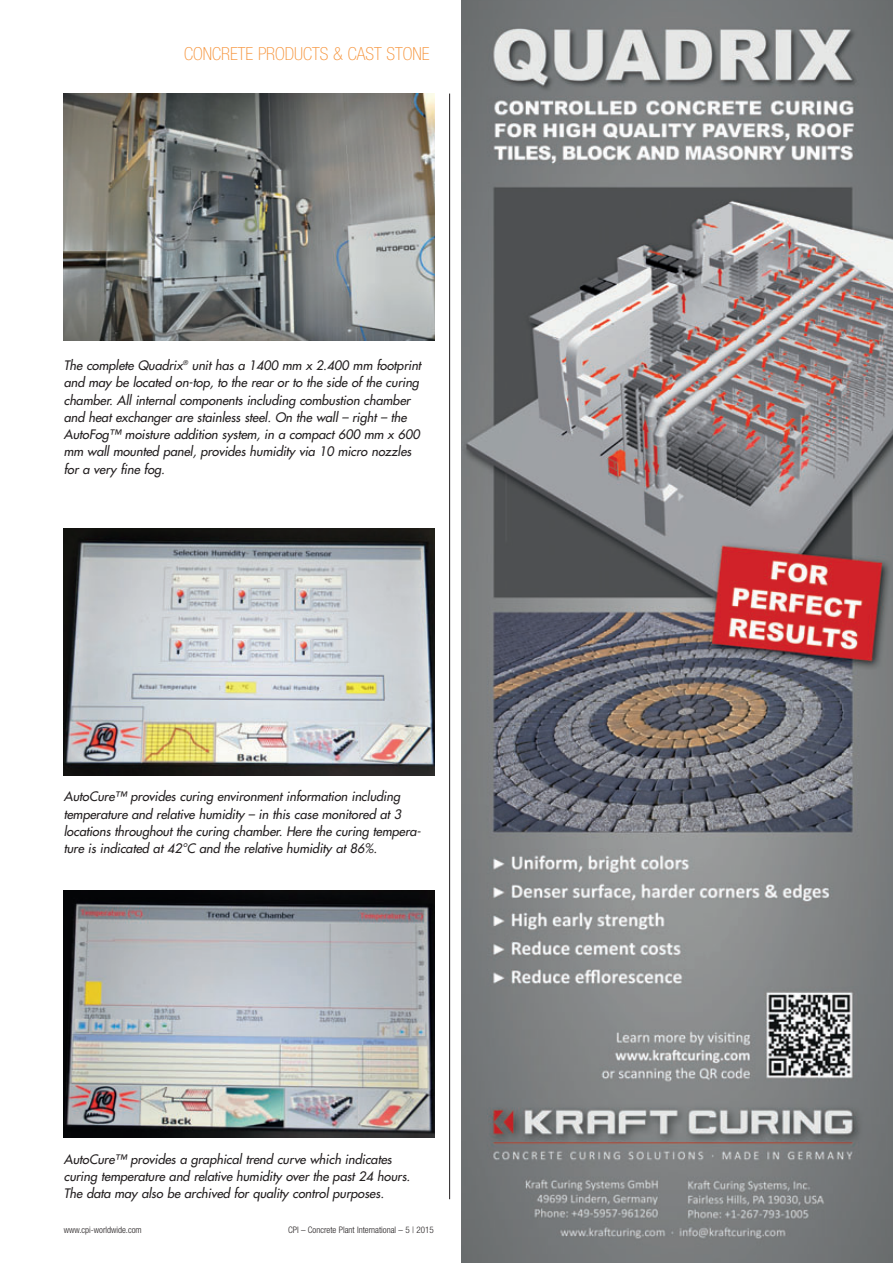
<style>
.page{position:relative;width:893px;height:1263px;background:#fff}
.page>*{position:absolute;margin:0;border:0;box-sizing:border-box;transform-origin:0 0}
.t1{font:100 condensed 18px "Helvetica Neue";color:#f69238}
.t2{font:italic 12.75px/17.2px "Futura";letter-spacing:-.005em;color:#231f20}
.t3{font:300 condensed 9px "Helvetica Neue";color:#231f20}
</style>
<div class="page">
<img style="left:462px;top:0;width:431px;height:1263px">
<hr style="left:449px;top:94px;width:1px;height:1105px;background:#231f20">
<img style="left:64px;top:94px;width:370px;height:246px">
<img style="left:64px;top:529px;width:370px;height:246px">
<img style="left:64px;top:890px;width:370px;height:247px">
<h1 class="t1" style="left:184px;top:47px;width:247px">CONCRETE PRODUCTS &amp; CAST STONE</h1>
<p class="t2" style="left:64px;top:358px;width:361px">The complete Quadrix<sup>®</sup> unit has a 1400 mm x 2.400 mm footprint and may be located on-top, to the rear or to the side of the curing chamber. All internal components including combustion chamber and heat exchanger are stainless steel. On the wall – right – the AutoFog™ moisture addition system, in a compact 600 mm x 600 mm wall mounted panel, provides humidity via 10 micro nozzles for a very fine fog.</p>
<p class="t2" style="left:64px;top:789px;width:361px">AutoCure™ provides curing environment information including temperature and relative humidity – in this case monitored at 3 locations throughout the curing chamber. Here the curing tempera&shy;ture is indicated at 42°C and the relative humidity at 86%.</p>
<p class="t2" style="left:64px;top:1151px;width:350px">AutoCure™ provides a graphical trend curve which indicates curing temperature and relative humidity over the past 24 hours.<br>The data may also be archived for quality control purposes.</p>
<p class="t3" style="left:64px;top:1226px;width:79px">www.cpi-worldwide.com</p>
<p class="t3" style="left:288px;top:1226px;width:147px">CPI – Concrete Plant International – 5 | 2015</p>
</div>
